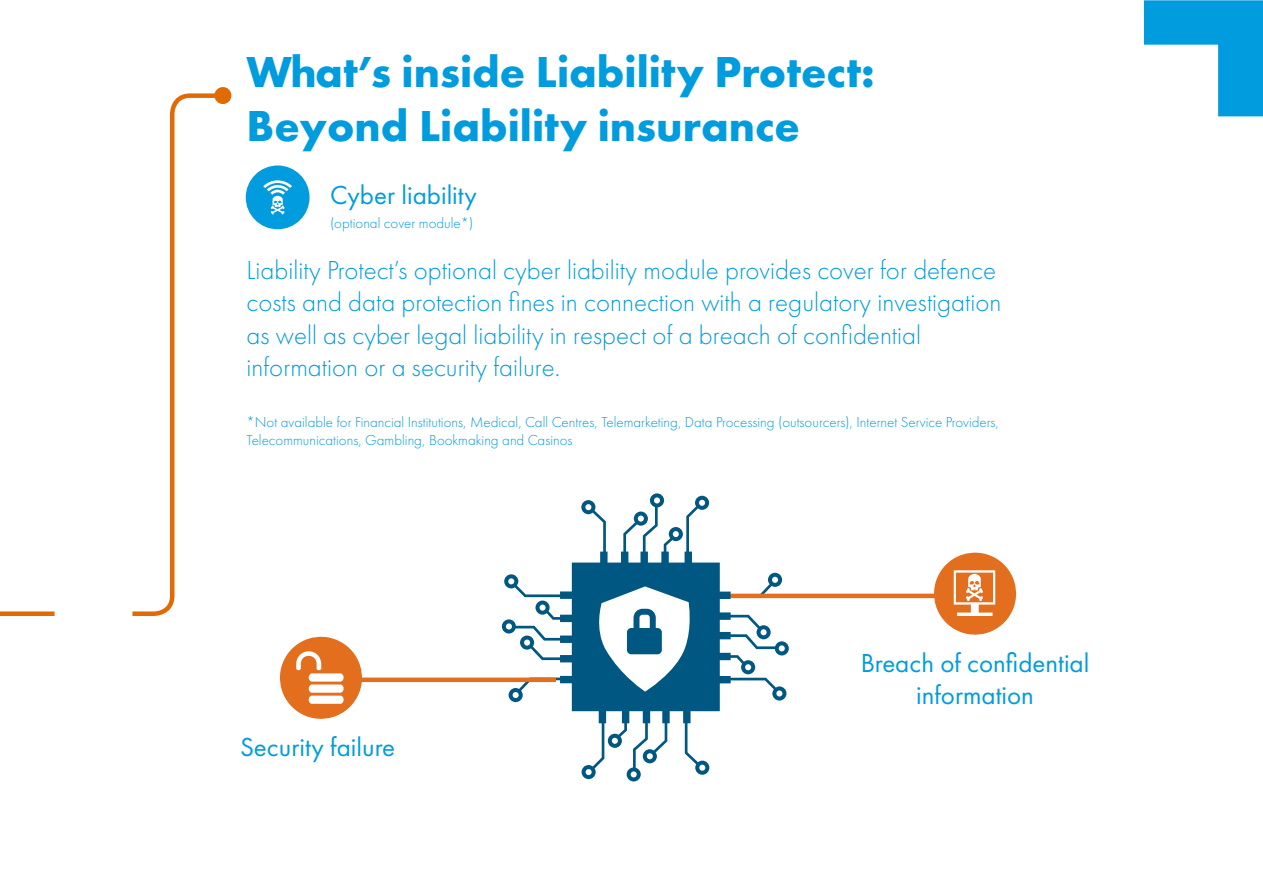
<style>
.page{position:relative;width:1263px;height:893px;background:#fff}
.page>*{position:absolute;margin:0;border:0;box-sizing:border-box;transform-origin:0 0}
.t1{font:700 45px/54px "Futura PT";color:#009cde}
.t2{font:300 27px/32.4px "Futura PT";color:#009cde}
.t3{font:27px/32.5px "Futura PT";color:#009cde;text-align:center}
.t4{font:300 15px/18px "Futura PT";color:#009cde}
</style>
<div class="page">
<div style="left:214px;top:87px;width:17px;height:17px;background:#e16a03;border-radius:50%"></div>
<svg style="left:132px;top:91px;width:100px;height:525px"></svg>
<div style="left:0;top:611px;width:55px;height:5px;background:#e16a03"></div>
<svg style="left:502px;top:493px;width:287px;height:288px"></svg>
<svg style="left:627px;top:609px;width:35px;height:45px"></svg>
<div style="left:248px;top:168px;width:59px;height:59px;background:#009cde;border-radius:50%"></div>
<div style="left:246px;top:165px;width:64px;height:64px;border:4px solid #009cde;border-radius:50%"></div>
<svg style="left:1144px;top:0;width:119px;height:116px"></svg>
<svg style="left:263px;top:180px;width:29px;height:35px"></svg>
<hr style="left:731px;top:594px;width:244px;height:4px;background:#e36f1e">
<hr style="left:312px;top:678px;width:244px;height:4px;background:#e36f1e">
<svg style="left:930px;top:552px;width:87px;height:83px"></svg>
<svg style="left:279px;top:636px;width:89px;height:83px"></svg>
<div style="left:1144px;top:53px;width:64px;height:63px;background:#fff"></div>
<h1 class="t1" style="left:247px;top:44px;width:630px">What’s inside Liability Protect:<br>Beyond Liability insurance</h1>
<p class="t3" style="left:330px;top:178px;width:148px">Cyber liability</p>
<p class="t4" style="left:330px;top:214px;width:145px">(optional cover module*)</p>
<p class="t2" style="left:247px;top:254px;width:756px">Liability Protect’s optional cyber liability module provides cover for defence costs and data protection fines in connection with a regulatory investigation as well as cyber legal liability in respect of a breach of confidential information or a security failure.</p>
<p class="t4" style="left:247px;top:413px;width:754px">*Not available for Financial Institutions, Medical, Call Centres, Telemarketing, Data Processing (outsourcers), Internet Service Providers,<br>Telecommunications, Gambling, Bookmaking and Casinos</p>
<p class="t3" style="left:240px;top:730px;width:157px">Security failure</p>
<p class="t3" style="left:861px;top:646px;width:230px">Breach of confidential information</p>
</div>
